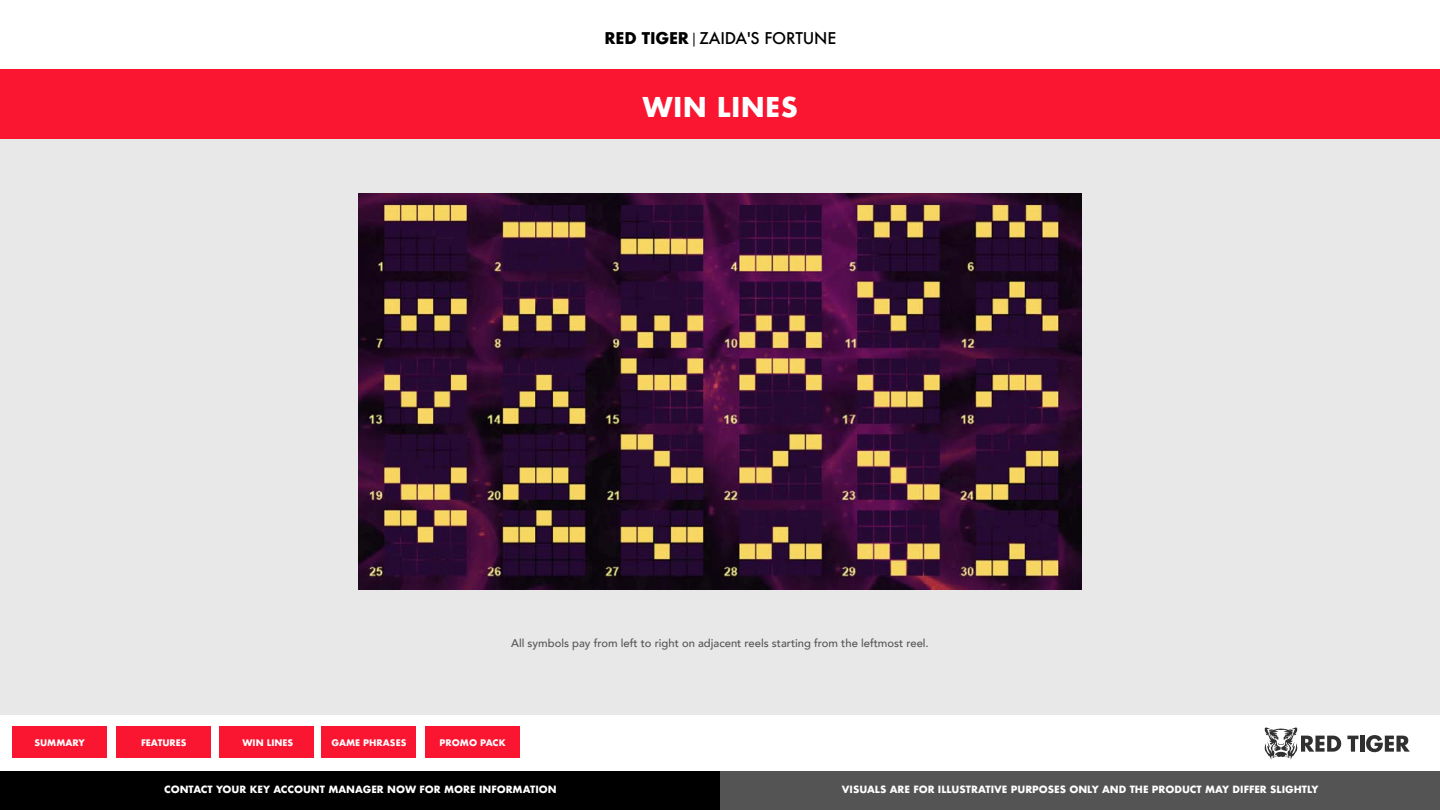
<style>
.page{position:relative;width:1440px;height:810px;background:#fff}
.page>*{position:absolute;margin:0;border:0;box-sizing:border-box;transform-origin:0 0}
.t1{font:700 26.55px "Futura";letter-spacing:.01em;color:#fff}
.t2{font:500 15.75px "Futura";letter-spacing:-.01em;color:#000}
.t3{font:500 11.25px "Avenir";color:#545454}
.t4{font:700 9.75px "Futura";color:#fff}
.t5{font:700 8.85px "Futura";color:#fff}
.s1{font-weight:700}
.s2{font-family:"PF Din Display Pro";font-weight:400}
</style>
<div class="page">
<svg style="left:1265px;top:727px;width:76px;height:33px"></svg>
<svg style="left:1347px;top:736px;width:12px;height:16px"></svg>
<hr style="left:1360px;top:736px;width:4px;height:16px;background:#303030">
<svg style="left:1366px;top:735px;width:44px;height:17px"></svg>
<div style="left:0;top:70px;width:1440px;height:644px;background:#e8e8e8"></div>
<div style="left:0;top:69px;width:1440px;height:69px;background:#fa1631"></div>
<div style="left:0;top:771px;width:720px;height:39px;background:#000"></div>
<div style="left:720px;top:771px;width:720px;height:39px;background:#545454"></div>
<div style="left:12px;top:727px;width:95px;height:31px;background:#fa1631"></div>
<div style="left:116px;top:727px;width:95px;height:31px;background:#fa1631"></div>
<div style="left:219px;top:727px;width:95px;height:31px;background:#fa1631"></div>
<div style="left:322px;top:727px;width:94px;height:31px;background:#fa1631"></div>
<div style="left:425px;top:727px;width:95px;height:31px;background:#fa1631"></div>
<img style="left:358px;top:193px;width:724px;height:396px">
<h2 class="t2" style="left:605px;top:27px;width:233px"><span class="s1">RED TIGER</span> <span class="s2">|</span> ZAIDA'S FORTUNE</h2>
<h1 class="t1" style="left:643px;top:88px;width:157px">WIN LINES</h1>
<p class="t3" style="left:511px;top:633px;width:419px">All symbols pay from left to right on adjacent reels starting from the leftmost reel.</p>
<p class="t5" style="left:34px;top:736px;width:52px">SUMMARY</p>
<p class="t5" style="left:141px;top:736px;width:47px">FEATURES</p>
<p class="t5" style="left:243px;top:736px;width:52px">WIN LINES</p>
<p class="t5" style="left:332px;top:736px;width:76px">GAME PHRASES</p>
<p class="t5" style="left:440px;top:736px;width:68px">PROMO PACK</p>
<p class="t4" style="left:164px;top:783px;width:394px">CONTACT YOUR KEY ACCOUNT MANAGER NOW FOR MORE INFORMATION</p>
<p class="t4" style="left:842px;top:783px;width:478px">VISUALS ARE FOR ILLUSTRATIVE PURPOSES ONLY AND THE PRODUCT MAY DIFFER SLIGHTLY</p>
</div>
